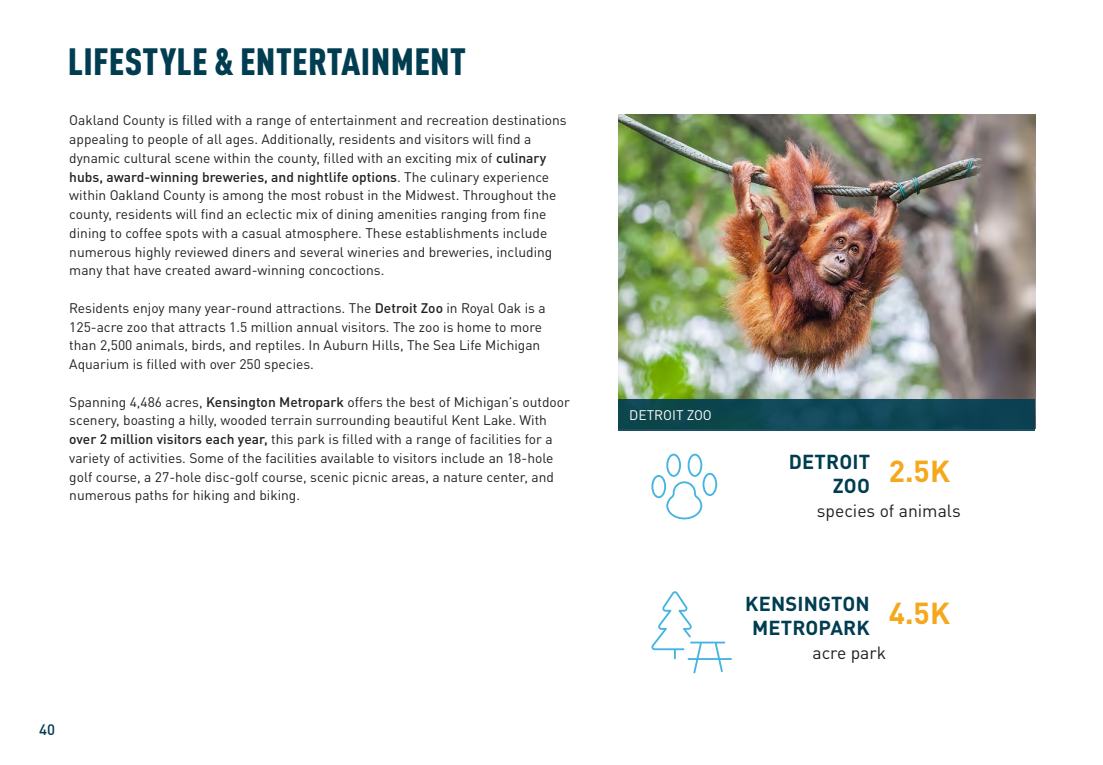
<style>
.page{position:relative;width:1103px;height:765px;background:#fff}
.page>*{position:absolute;margin:0;border:0;box-sizing:border-box;transform-origin:0 0}
.t1{font:900 condensed 37.5px "DIN Pro";letter-spacing:.01em;color:#013d51}
.Highlights_in_MSA{font:700 30px "DIN Pro";color:#f5a81c}
.Highlights_in_MSA-2{font:700 20px/24px "DIN Pro";letter-spacing:.01em;color:#013d51;text-align:center}
.Paragraph_Content{font:17.5px "DIN Pro";color:#231f20}
.t2{font:500 15px "DIN Pro";color:#013d51}
.Paragraph_Content-2{font:13.75px/18.8px "DIN Pro";color:#231f20}
.Paragraph_Content-3{font:13.75px "DIN Pro";color:#fff}
.s1{font-weight:500}
</style>
<div class="page">
<img style="left:618px;top:115px;width:417px;height:314px">
<div style="left:618px;top:399px;width:416px;height:32px;background:linear-gradient(to bottom,#0d4553,#114856)"></div>
<svg style="left:651px;top:591px;width:81px;height:82px"></svg>
<svg style="left:651px;top:454px;width:66px;height:65px"></svg>
<p class="t1" style="left:68px;top:33px;width:400px">LIFESTYLE &amp; ENTERTAINMENT</p>
<p class="Paragraph_Content-2" style="left:69px;top:110px;width:499px">Oakland County is filled with a range of entertainment and recreation destinations appealing to people of all ages. Additionally, residents and visitors will find a dynamic cultural scene within the county, filled with an exciting mix of <span class="s1">culinary hubs, award-winning breweries, and nightlife options</span>. The culinary experience within Oakland County is among the most robust in the Midwest. Throughout the county, residents will find an eclectic mix of dining amenities ranging from fine dining to coffee spots with a casual atmosphere. These establishments include numerous highly reviewed diners and several wineries and breweries, including many that have created award-winning concoctions.</p>
<p class="Paragraph_Content-2" style="left:69px;top:298px;width:478px">Residents enjoy many year-round attractions. The <span class="s1">Detroit Zoo</span> in Royal Oak is a 125-acre zoo that attracts 1.5 million annual visitors. The zoo is home to more than 2,500 animals, birds, and reptiles. In Auburn Hills, The Sea Life Michigan Aquarium is filled with over 250 species.</p>
<p class="Paragraph_Content-2" style="left:69px;top:391px;width:502px">Spanning 4,486 acres, <span class="s1">Kensington Metropark</span> offers the best of Michigan’s outdoor scenery, boasting a hilly, wooded terrain surrounding beautiful Kent Lake. With <span class="s1">over 2 million visitors each year,</span> this park is filled with a range of facilities for a variety of activities. Some of the facilities available to visitors include an 18-hole golf course, a 27-hole disc-golf course, scenic picnic areas, a nature center, and numerous paths for hiking and biking.</p>
<p class="t2" style="left:39px;top:718px;width:17px">40</p>
<p class="Paragraph_Content-3" style="left:629px;top:405px;width:84px">DETROIT ZOO</p>
<p class="Highlights_in_MSA-2" style="left:789px;top:449px;width:83px">DETROIT</p>
<p class="Highlights_in_MSA-2" style="left:833px;top:473px;width:38px">ZOO</p>
<p class="Highlights_in_MSA" style="left:888px;top:447px;width:63px">2.5K</p>
<p class="Paragraph_Content" style="left:816px;top:497px;width:145px">species of animals</p>
<p class="Highlights_in_MSA-2" style="left:745px;top:591px;width:126px">KENSINGTON<br>METROPARK</p>
<p class="Highlights_in_MSA" style="left:888px;top:590px;width:63px">4.5K</p>
<p class="Paragraph_Content" style="left:812px;top:639px;width:75px">acre park</p>
</div>
